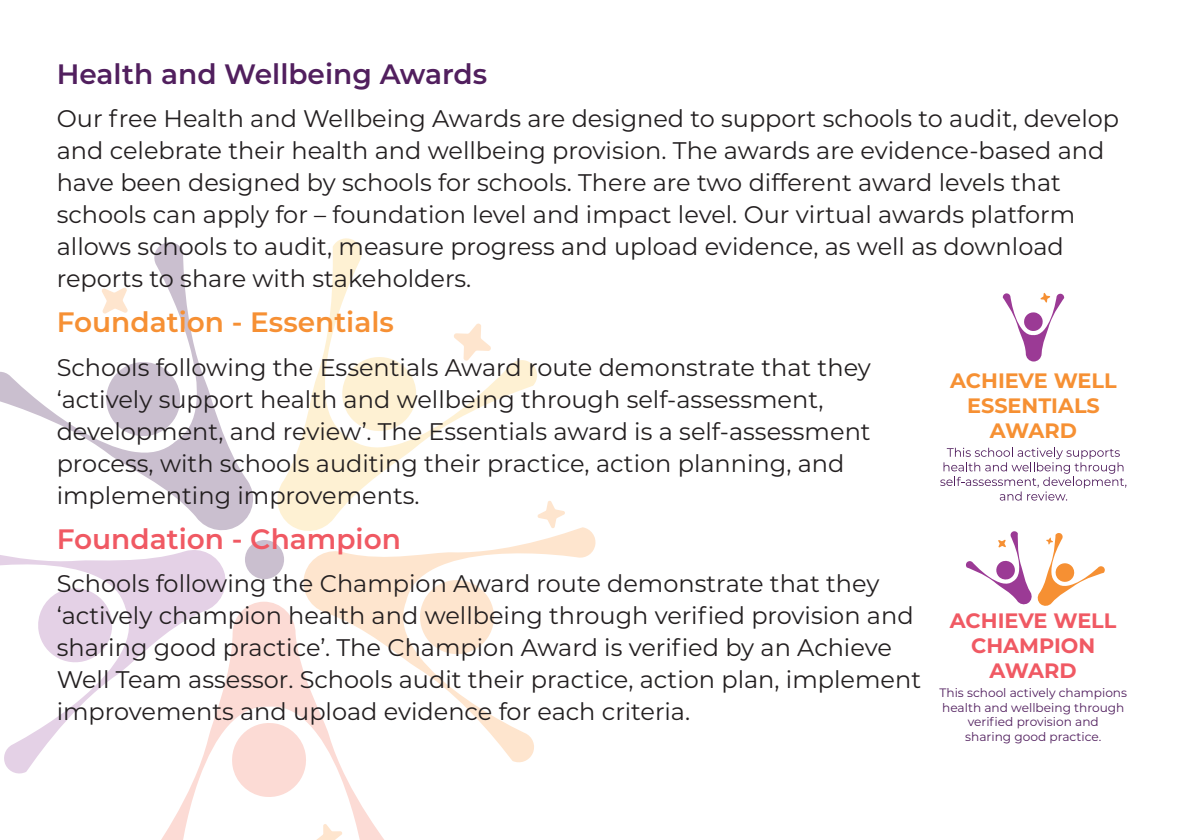
<style>
.page{position:relative;width:1191px;height:840px;background:#fff}
.page>*{position:absolute;margin:0;border:0;box-sizing:border-box;transform-origin:0 0}
.t1{font:600 28px "Montserrat";color:#511f5e}
.t2{font:600 28px "Montserrat";color:#f69034}
.t3{font:600 28px "Montserrat";color:#f05963}
.t4{font:24px/32px "Montserrat";color:#231f20}
.t5{font:700 20.8px/25px "Montserrat";color:#f69033;text-align:center}
.t6{font:700 20.8px/25px "Montserrat";color:#f05963;text-align:center}
.t7{font:12.2px/14.6px "Montserrat";color:#511f5e;text-align:center}
</style>
<div class="page">
<svg style="left:162px;top:601px;width:222px;height:238px"></svg>
<svg style="left:0;top:550px;width:229px;height:225px"></svg>
<svg style="left:0;top:242px;width:253px;height:289px"></svg>
<svg style="left:277px;top:238px;width:260px;height:292px"></svg>
<svg style="left:300px;top:527px;width:296px;height:237px"></svg>
<div style="left:245px;top:539px;width:39px;height:40px;background:#cabfcf;border-radius:50%"></div>
<svg style="left:101px;top:287px;width:27px;height:27px"></svg>
<svg style="left:315px;top:822px;width:28px;height:17px"></svg>
<svg style="left:537px;top:501px;width:28px;height:27px"></svg>
<svg style="left:453px;top:322px;width:39px;height:39px"></svg>
<svg style="left:1002px;top:293px;width:62px;height:68px"></svg>
<svg style="left:940px;top:447px;width:186px;height:53px"></svg>
<svg style="left:966px;top:531px;width:139px;height:75px"></svg>
<p class="t1" style="left:57px;top:54px;width:432px">Health and Wellbeing Awards</p>
<p class="t4" style="left:57px;top:102px;width:1064px">Our free Health and Wellbeing Awards are designed to support schools to audit, develop and celebrate their health and wellbeing provision. The awards are evidence-based and have been designed by schools for schools. There are two different award levels that schools can apply for – foundation level and impact level. Our virtual awards platform allows schools to audit, measure progress and upload evidence, as well as download reports to share with stakeholders.</p>
<p class="t2" style="left:57px;top:302px;width:339px">Foundation - Essentials</p>
<p class="t4" style="left:57px;top:350px;width:815px">Schools following the Essentials Award route demonstrate that they ‘actively support health and wellbeing through self-assessment, development, and review’. The Essentials award is a self-assessment process, with schools auditing their practice, action planning, and implementing improvements.</p>
<p class="t3" style="left:57px;top:519px;width:346px">Foundation - Champion</p>
<p class="t4" style="left:57px;top:566px;width:866px">Schools following the Champion Award route demonstrate that they ‘actively champion health and wellbeing through verified provision and sharing good practice’. The Champion Award is verified by an Achieve Well Team assessor. Schools audit their practice, action plan, implement improvements and upload evidence for each criteria.</p>
<p class="t5" style="left:950px;top:367px;width:168px">ACHIEVE WELL<br>ESSENTIALS<br>AWARD</p>
<p class="t6" style="left:950px;top:607px;width:168px">ACHIEVE WELL<br>CHAMPION<br>AWARD</p>
<p class="t7" style="left:939px;top:684px;width:189px">This school actively champions health and wellbeing through verified provision and<br>sharing good practice.</p>
</div>
